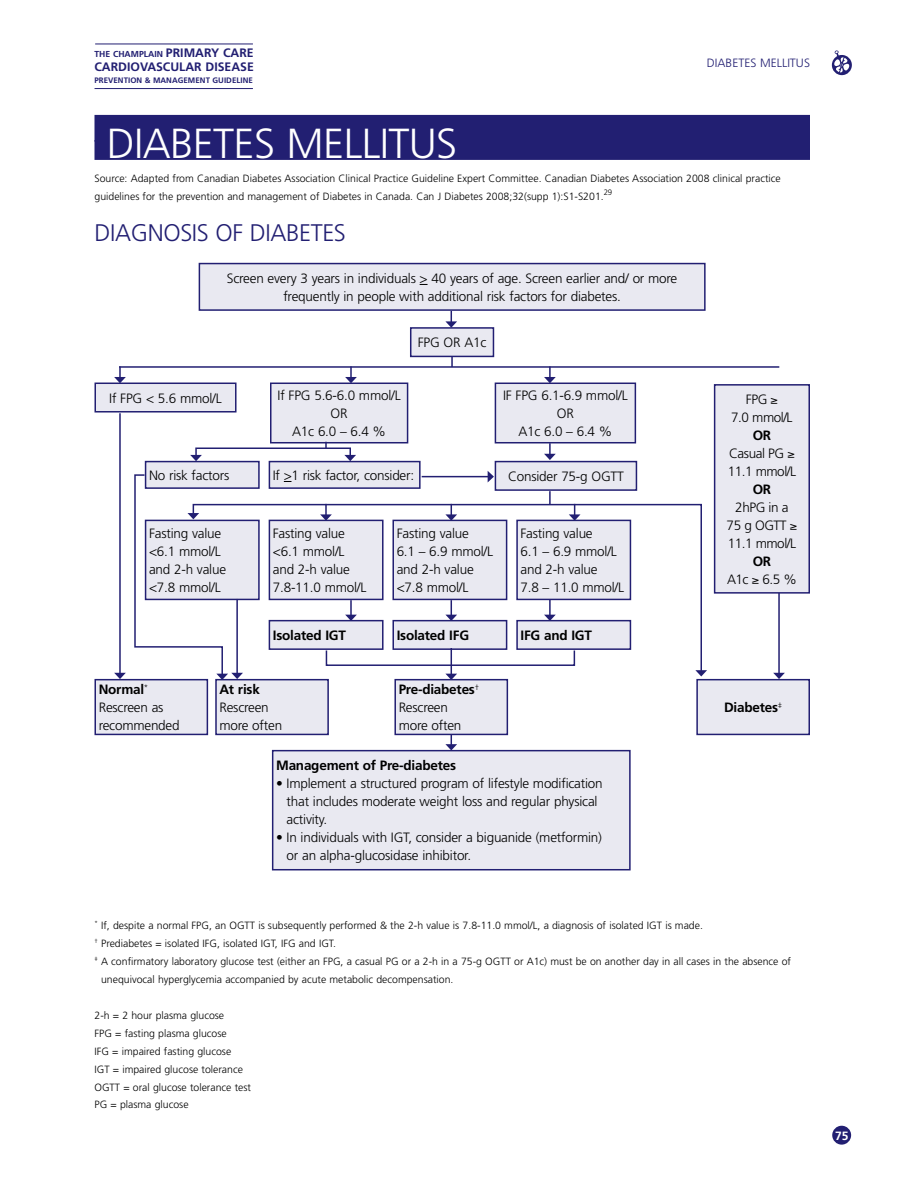
<style>
.page{position:relative;width:918px;height:1188px;background:#fff}
.page>*{position:absolute;margin:0;border:0;box-sizing:border-box;transform-origin:0 0}
.t1{font:300 42px "Frutiger";letter-spacing:-.015em;color:#fff}
.t2{font:300 24px "Frutiger";letter-spacing:-.015em;color:#221f72}
.t3{font:300 13.5px/18px "Frutiger";letter-spacing:-.015em;color:#000}
.t4{font:700 13.5px "Frutiger";letter-spacing:-.015em;color:#000}
.t5{font:300 13.5px/18px "Frutiger";letter-spacing:-.035em;color:#000;text-align:center}
.t6{font:700 12.3px "Frutiger";color:#221f72}
.t7{font:300 12px "Frutiger";color:#221f72}
.t8{font:700 12px "Frutiger";color:#fff}
.t9{font:300 10.5px/18px "Frutiger";color:#000}
.t10{font:700 8.7px "Frutiger";color:#221f72}
.t11{font:700 7.95px "Frutiger";letter-spacing:.005em;color:#221f72}
.s1{font-size:12.3px}
.s2{font-weight:700}
</style>
<div class="page">
<div style="left:832px;top:1126px;width:19px;height:19px;background:#221f72;border-radius:50%"></div>
<svg style="left:832px;top:50px;width:20px;height:25px"></svg>
<hr style="left:95px;top:44px;width:158px;height:1px;background:#221f72">
<hr style="left:95px;top:88px;width:158px;height:1px;background:#221f72">
<div style="left:94px;top:115px;width:716px;height:45px;background:#221f72"></div>
<div style="left:199px;top:264px;width:506px;height:46px;background:#e9e9f1"></div>
<div style="left:199px;top:263px;width:507px;height:48px;border:2px solid #221f72"></div>
<div style="left:95px;top:383px;width:141px;height:29px;background:#e9e9f1"></div>
<div style="left:94px;top:383px;width:143px;height:30px;border:2px solid #221f72"></div>
<div style="left:271px;top:383px;width:137px;height:60px;background:#e9e9f1"></div>
<div style="left:270px;top:383px;width:138px;height:60px;border:2px solid #221f72"></div>
<div style="left:495px;top:383px;width:140px;height:60px;background:#e9e9f1"></div>
<div style="left:495px;top:383px;width:141px;height:60px;border:2px solid #221f72"></div>
<svg style="left:445px;top:311px;width:12px;height:16px"></svg>
<svg style="left:114px;top:368px;width:12px;height:15px"></svg>
<svg style="left:345px;top:368px;width:12px;height:15px"></svg>
<svg style="left:544px;top:368px;width:12px;height:15px"></svg>
<svg style="left:451px;top:357px;width:2px;height:9px"></svg>
<hr style="left:119px;top:366px;width:660px;height:2px;background:#221f72">
<div style="left:411px;top:328px;width:82px;height:28px;background:#e9e9f1"></div>
<div style="left:410px;top:327px;width:84px;height:30px;border:2px solid #221f72"></div>
<svg style="left:544px;top:443px;width:12px;height:17px"></svg>
<svg style="left:325px;top:442px;width:2px;height:6px"></svg>
<div style="left:195px;top:448px;width:156px;height:8px;border:2px solid #221f72"></div>
<svg style="left:344px;top:455px;width:12px;height:6px"></svg>
<svg style="left:190px;top:455px;width:12px;height:6px"></svg>
<div style="left:146px;top:462px;width:113px;height:26px;background:#e9e9f1"></div>
<div style="left:145px;top:461px;width:115px;height:28px;border:2px solid #221f72"></div>
<div style="left:269px;top:462px;width:151px;height:26px;background:#e9e9f1"></div>
<div style="left:269px;top:461px;width:152px;height:28px;border:2px solid #221f72"></div>
<div style="left:697px;top:680px;width:112px;height:54px;background:#e9e9f1"></div>
<div style="left:696px;top:679px;width:114px;height:56px;border:2px solid #221f72"></div>
<div style="left:95px;top:680px;width:112px;height:54px;background:#e9e9f1"></div>
<div style="left:94px;top:679px;width:114px;height:56px;border:2px solid #221f72"></div>
<div style="left:216px;top:680px;width:112px;height:54px;background:#e9e9f1"></div>
<div style="left:215px;top:679px;width:114px;height:56px;border:2px solid #221f72"></div>
<div style="left:395px;top:680px;width:112px;height:54px;background:#e9e9f1"></div>
<div style="left:394px;top:679px;width:114px;height:56px;border:2px solid #221f72"></div>
<div style="left:273px;top:751px;width:357px;height:119px;background:#e9e9f1"></div>
<div style="left:272px;top:750px;width:359px;height:120px;border:2px solid #221f72"></div>
<svg style="left:549px;top:491px;width:2px;height:12px"></svg>
<hr style="left:422px;top:476px;width:66px;height:1px;background:#221f72">
<svg style="left:488px;top:471px;width:6px;height:11px"></svg>
<hr style="left:119px;top:413px;width:2px;height:260px;background:#221f72">
<svg style="left:114px;top:673px;width:12px;height:6px"></svg>
<hr style="left:778px;top:444px;width:2px;height:229px;background:#221f72">
<svg style="left:773px;top:673px;width:12px;height:6px"></svg>
<svg style="left:445px;top:735px;width:12px;height:15px"></svg>
<div style="left:495px;top:462px;width:141px;height:28px;background:#e9e9f1"></div>
<div style="left:495px;top:461px;width:142px;height:30px;border:2px solid #221f72"></div>
<svg style="left:243px;top:503px;width:459px;height:167px"></svg>
<svg style="left:695px;top:670px;width:12px;height:6px"></svg>
<svg style="left:134px;top:474px;width:109px;height:206px"></svg>
<svg style="left:445px;top:648px;width:12px;height:32px"></svg>
<div style="left:715px;top:385px;width:94px;height:208px;background:#e9e9f1"></div>
<div style="left:714px;top:384px;width:96px;height:210px;border:2px solid #221f72"></div>
<p class="t10" style="left:94px;top:49px;width:161px">THE CHAMPLAIN <span class="s1">PRIMARY CARE</span></p>
<p class="t6" style="left:94px;top:60px;width:161px">CARDIOVASCULAR DISEASE</p>
<p class="t11" style="left:94px;top:75px;width:160px">PREVENTION &amp; MANAGEMENT GUIDELINE</p>
<p class="t7" style="left:707px;top:56px;width:105px">DIABETES MELLITUS</p>
<h1 class="t1" style="left:107px;top:120px;width:352px">DIABETES MELLITUS</h1>
<p class="t9" style="left:94px;top:169px;width:688px">Source: Adapted from Canadian Diabetes Association Clinical Practice Guideline Expert Committee. Canadian Diabetes Association 2008 clinical practice guidelines for the prevention and management of Diabetes in Canada. Can J Diabetes 2008;32(supp 1):S1-S201.<sup>29</sup></p>
<h2 class="t2" style="left:94px;top:219px;width:253px">Diag NOsis OF DIABETES</h2>
<p class="t3" style="left:227px;top:269px;width:452px;text-align:center">Screen every 3 years in individuals &gt; 40 years of age. Screen earlier and/ or more frequently in people with additional risk factors for diabetes.</p>
<p class="t3" style="left:418px;top:334px;width:70px">FPG OR A1c</p>
<p class="t3" style="left:109px;top:389px;width:114px">If FPG &lt; 5.6 mmol/L</p>
<p class="t3" style="left:278px;top:387px;width:125px;text-align:center">If FPG 5.6-6.0 mmol/L<br>OR<br>A1c 6.0 – 6.4 %</p>
<p class="t3" style="left:503px;top:387px;width:126px;text-align:center">IF FPG 6.1-6.9 mmol/L<br>OR<br>A1c 6.0 – 6.4 %</p>
<p class="t3" style="left:149px;top:466px;width:82px">No risk factors</p>
<p class="t3" style="left:273px;top:466px;width:143px">If &gt;1 risk factor, consider:</p>
<p class="t3" style="left:508px;top:467px;width:117px">Consider 75-g OGTT</p>
<p class="t3" style="left:149px;top:525px;width:79px">Fasting value &lt;6.1 mmol/L and 2-h value &lt;7.8 mmol/L</p>
<p class="t3" style="left:273px;top:525px;width:95px">Fasting value &lt;6.1 mmol/L and 2-h value<br>7.8-11.0 mmol/L</p>
<p class="t3" style="left:397px;top:525px;width:98px">Fasting value<br>6.1 – 6.9 mmol/L and 2-h value &lt;7.8 mmol/L</p>
<p class="t3" style="left:521px;top:525px;width:105px">Fasting value<br>6.1 – 6.9 mmol/L and 2-h value<br>7.8 – 11.0 mmol/L</p>
<p class="t4" style="left:273px;top:628px;width:75px">Isolated IGT</p>
<p class="t4" style="left:397px;top:628px;width:74px">Isolated IFG</p>
<p class="t4" style="left:521px;top:628px;width:73px">IFG and IGT</p>
<p class="t3" style="left:99px;top:681px;width:82px"><span class="s2">Normal</span><sup>*<br></sup>Rescreen as recommended</p>
<p class="t4" style="left:219px;top:682px;width:42px">At risk</p>
<p class="t3" style="left:399px;top:681px;width:82px"><span class="s2">Pre-diabetes</span><sup>†<br></sup>Rescreen more often</p>
<p class="t4" style="left:276px;top:758px;width:181px">Management of Pre-diabetes</p>
<p class="t3" style="left:287px;top:775px;width:318px;text-indent:-10px">• Implement a structured program of lifestyle modification that includes moderate weight loss and regular physical activity.</p>
<p class="t3" style="left:287px;top:829px;width:317px;text-indent:-10px">• In individuals with IGT, consider a biguanide (metformin) or an alpha-glucosidase inhibitor.</p>
<p class="t3" style="left:219px;top:699px;width:64px">Rescreen more often</p>
<p class="t3" style="left:731px;top:390px;width:63px;text-align:center">FPG ≥<br>7.0 mmol/L</p>
<p class="t5" style="left:728px;top:426px;width:70px"><span class="s2">OR<br></span>Casual PG ≥<br>11.1 mmol/L</p>
<p class="t4" style="left:753px;top:481px;width:20px">OR</p>
<p class="t5" style="left:727px;top:498px;width:72px">2hPG in a<br>75 g OGTT ≥<br>11.1 mmol/L</p>
<p class="t3" style="left:727px;top:552px;width:71px;text-align:center"><span class="s2">OR<br></span>A1c ≥ 6.5 %</p>
<p class="t4" style="left:724px;top:700px;width:60px">Diabetes<sup>‡</sup></p>
<p class="t9" style="left:94px;top:916px;width:610px"><sup>*</sup> If, despite a normal FPG, an OGTT is subsequently performed &amp; the 2-h value is 7.8-11.0 mmol/L, a diagnosis of isolated IGT is made.</p>
<p class="t9" style="left:94px;top:934px;width:243px"><sup>†</sup> Prediabetes = isolated IFG, isolated IGT, IFG and IGT.</p>
<p class="t9" style="left:94px;top:952px;width:698px"><sup>‡</sup> A confirmatory laboratory glucose test (either an FPG, a casual PG or a 2-h in a 75-g OGTT or A1c) must be on another day in all cases in the absence of</p>
<p class="t9" style="left:101px;top:970px;width:354px">unequivocal hyperglycemia accompanied by acute metabolic decompensation.</p>
<p class="t9" style="left:95px;top:1006px;width:158px">2-h = 2 hour plasma glucose<br>FPG = fasting plasma glucose<br>IFG = impaired fasting glucose<br>IGT = impaired glucose tolerance<br>OGTT = oral glucose tolerance test<br>PG = plasma glucose</p>
<p class="t8" style="left:835px;top:1128px;width:15px">75</p>
</div>
